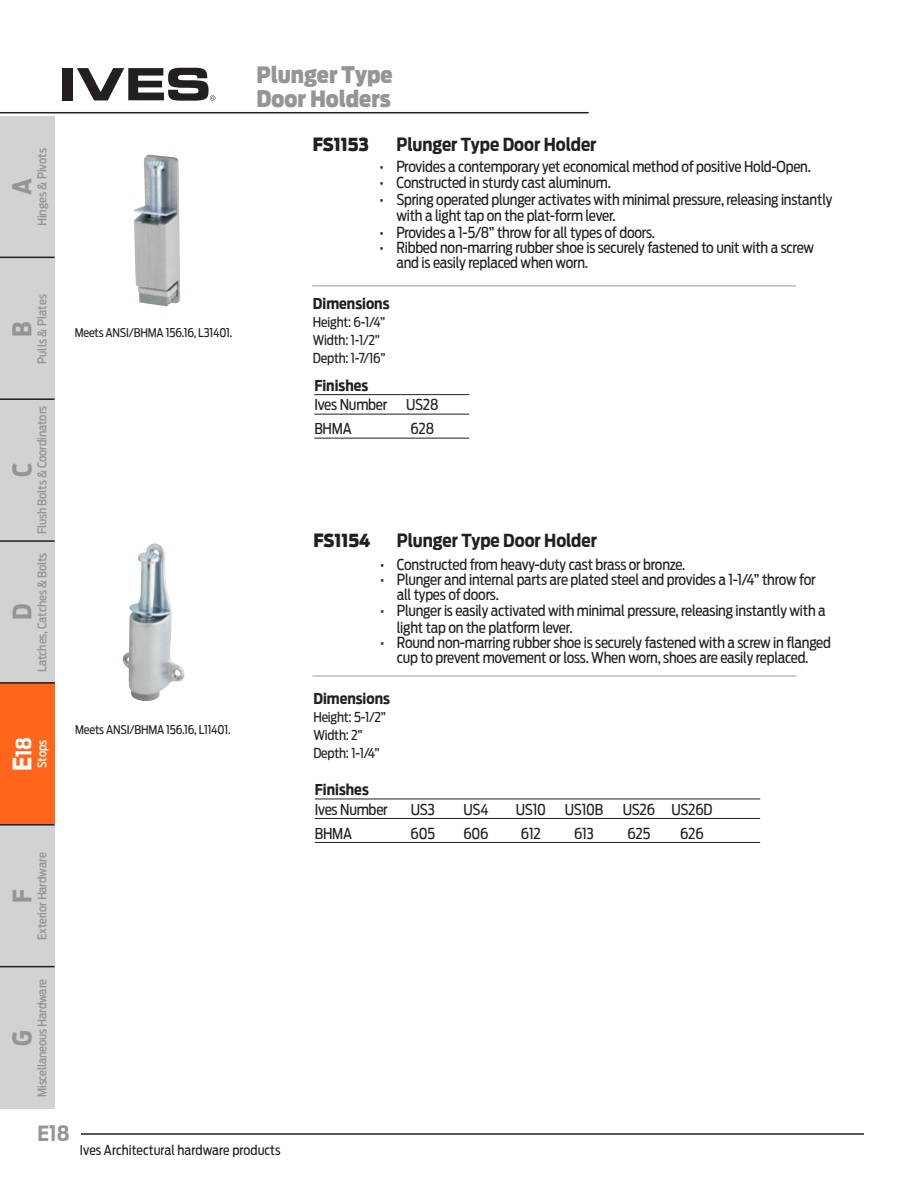
<style>
.page{position:relative;width:918px;height:1188px;background:#fff}
.page>*{position:absolute;margin:0;border:0;box-sizing:border-box;transform-origin:0 0}
.t1{font:700 25.5px "Antenna Cond";color:#939598}
.t2{font:900 22.5px/24px "Antenna Cond";color:#939598}
.t3{font:700 21px "Antenna Cond";color:#939598}
.t4{font:700 21px "Antenna Cond";color:#fff}
.t5{font:700 18px "Antenna Cond";color:#231f20}
.t6{font:900 18px "Antenna Cond";color:#231f20}
.t7{font:15px/15px "Antenna Cond";letter-spacing:-.015em;color:#231f20}
.t8{font:700 15px "Antenna Cond";color:#231f20}
.t9{font:13.5px/18px "Antenna Cond";color:#231f20}
.t10{font:500 12px "Antenna Cond";letter-spacing:-.015em;color:#939598}
.t11{font:12px "Antenna Cond";letter-spacing:-.015em;color:#231f20}
.t12{font:500 12px "Antenna Cond";letter-spacing:-.015em;color:#fff}
.s1{font-size:25.5px}
</style>
<div class="page">
<hr style="left:81px;top:1133px;width:783px;height:2px;background:#231f20">
<hr style="left:0;top:112px;width:589px;height:1px;background:#231f20">
<div style="left:63px;top:68px;width:10px;height:32px;background:#231f20"></div>
<svg style="left:77px;top:68px;width:138px;height:33px"></svg>
<div style="left:0;top:116px;width:55px;height:993px;background:#d1d2d4"></div>
<div style="left:0;top:683px;width:55px;height:141px;background:#ff661c"></div>
<hr style="left:0;top:257px;width:55px;height:1px;background:#231f20">
<hr style="left:0;top:682px;width:55px;height:2px;background:#231f20">
<hr style="left:0;top:966px;width:55px;height:1px;background:#231f20">
<hr style="left:0;top:398px;width:55px;height:2px;background:#231f20">
<hr style="left:0;top:540px;width:55px;height:2px;background:#231f20">
<hr style="left:0;top:824px;width:55px;height:2px;background:#231f20">
<hr style="left:312px;top:285px;width:484px;height:2px;background:#bcbdc0">
<img style="left:134px;top:155px;width:46px;height:151px">
<hr style="left:314px;top:394px;width:155px;height:1px;background:#231f20">
<hr style="left:314px;top:414px;width:155px;height:1px;background:#231f20">
<hr style="left:314px;top:438px;width:155px;height:1px;background:#231f20">
<hr style="left:313px;top:675px;width:483px;height:2px;background:#bcbdc0">
<img style="left:123px;top:543px;width:62px;height:158px">
<hr style="left:315px;top:799px;width:445px;height:1px;background:#231f20">
<hr style="left:315px;top:818px;width:445px;height:1px;background:#231f20">
<hr style="left:315px;top:842px;width:445px;height:1px;background:#231f20">
<p class="t10" style="left:35px;top:226px;width:80px;rotate:-90deg">Hinges &amp; Pivots</p>
<h1 class="t1" style="left:7px;top:195px;width:18px;rotate:-90deg">A</h1>
<p class="t10" style="left:35px;top:364px;width:71px;rotate:-90deg">Pulls &amp; Plates</p>
<h1 class="t1" style="left:7px;top:337px;width:17px;rotate:-90deg">B</h1>
<p class="t10" style="left:35px;top:534px;width:130px;rotate:-90deg">Flush Bolts &amp; Coordinators</p>
<h1 class="t1" style="left:7px;top:477px;width:16px;rotate:-90deg">C</h1>
<p class="t10" style="left:35px;top:672px;width:120px;rotate:-90deg">Latches, Catches &amp; Bolts</p>
<h1 class="t1" style="left:7px;top:620px;width:18px;rotate:-90deg">D</h1>
<h3 class="t4" style="left:11px;top:771px;width:36px;rotate:-90deg"><span class="s1">E</span>18</h3>
<p class="t12" style="left:35px;top:768px;width:30px;rotate:-90deg">Stops</p>
<p class="t11" style="left:75px;top:326px;width:158px">Meets ANSI/BHMA 156.16, L31401.</p>
<p class="t11" style="left:75px;top:723px;width:156px">Meets ANSI/BHMA 156.16, L11401.</p>
<p class="t10" style="left:35px;top:940px;width:89px;rotate:-90deg">Exterior Hardware</p>
<h1 class="t1" style="left:7px;top:903px;width:15px;rotate:-90deg">F</h1>
<p class="t10" style="left:35px;top:1097px;width:120px;rotate:-90deg">Miscellaneous Hardware</p>
<h1 class="t1" style="left:7px;top:1046px;width:17px;rotate:-90deg">G</h1>
<h3 class="t3" style="left:38px;top:1121px;width:34px">E18</h3>
<h2 class="t2" style="left:256px;top:63px;width:138px">Plunger Type<br>Door Holders</h2>
<p class="t6" style="left:313px;top:133px;width:58px">FS1153</p>
<p class="t5" style="left:396px;top:133px;width:202px">Plunger Type Door Holder</p>
<p class="t7" style="left:380px;top:159px;width:433px">• Provides a contemporary yet economical method of positive Hold-Open.</p>
<p class="t7" style="left:380px;top:175px;width:233px">• Constructed in sturdy cast aluminum.</p>
<p class="t7" style="left:396px;top:191px;width:438px;line-height:16.5px;text-indent:-17px">• Spring operated plunger activates with minimal pressure, releasing instantly with a light tap on the plat-form lever.</p>
<p class="t7" style="left:380px;top:225px;width:277px">• Provides a 1-5/8” throw for all types of doors.</p>
<p class="t7" style="left:396px;top:240px;width:419px;text-indent:-17px">• Ribbed non-marring rubber shoe is securely fastened to unit with a screw and is easily replaced when worn.</p>
<p class="t8" style="left:313px;top:295px;width:78px">Dimensions</p>
<p class="t9" style="left:313px;top:313px;width:74px">Height: 6-1/4”<br>Width: 1-1/2”<br>Depth: 1-7/16”</p>
<p class="t8" style="left:314px;top:376px;width:56px">Finishes</p>
<p class="t7" style="left:314px;top:393px;width:126px;line-height:24px">Ives Number US28<br>BHMA</p>
<p class="t7" style="left:411px;top:421px;width:25px">628</p>
<p class="t6" style="left:313px;top:530px;width:59px">FS1154</p>
<p class="t5" style="left:397px;top:530px;width:202px">Plunger Type Door Holder</p>
<p class="t7" style="left:380px;top:557px;width:307px">• Constructed from heavy-duty cast brass or bronze.</p>
<p class="t7" style="left:397px;top:572px;width:420px;text-indent:-17px">• Plunger and internal parts are plated steel and provides a 1-1/4” throw for all types of doors.</p>
<p class="t7" style="left:397px;top:603px;width:430px;line-height:16.5px;text-indent:-17px">• Plunger is easily activated with minimal pressure, releasing instantly with a light tap on the platform lever.</p>
<p class="t7" style="left:380px;top:635px;width:452px;text-align:center">• Round non-marring rubber shoe is securely fastened with a screw in flanged cup to prevent movement or loss. When worn, shoes are easily replaced.</p>
<p class="t8" style="left:313px;top:690px;width:78px">Dimensions</p>
<p class="t9" style="left:313px;top:708px;width:74px">Height: 5-1/2”<br>Width: 2”<br>Depth: 1-1/4”</p>
<p class="t8" style="left:315px;top:781px;width:56px">Finishes</p>
<p class="t7" style="left:315px;top:802px;width:75px">Ives Number</p>
<p class="t7" style="left:411px;top:802px;width:26px">US3</p>
<p class="t7" style="left:464px;top:802px;width:27px">US4</p>
<p class="t7" style="left:516px;top:802px;width:32px">US10</p>
<p class="t7" style="left:565px;top:802px;width:40px">US10B</p>
<p class="t7" style="left:623px;top:802px;width:91px">US26 US26D</p>
<p class="t7" style="left:315px;top:826px;width:39px">BHMA</p>
<p class="t7" style="left:411px;top:826px;width:26px">605</p>
<p class="t7" style="left:463px;top:826px;width:27px">606</p>
<p class="t7" style="left:521px;top:826px;width:21px">612</p>
<p class="t7" style="left:574px;top:826px;width:21px">613</p>
<p class="t7" style="left:627px;top:826px;width:24px">625</p>
<p class="t7" style="left:680px;top:826px;width:25px">626</p>
<p class="t9" style="left:80px;top:1141px;width:202px">Ives Architectural hardware products</p>
</div>
